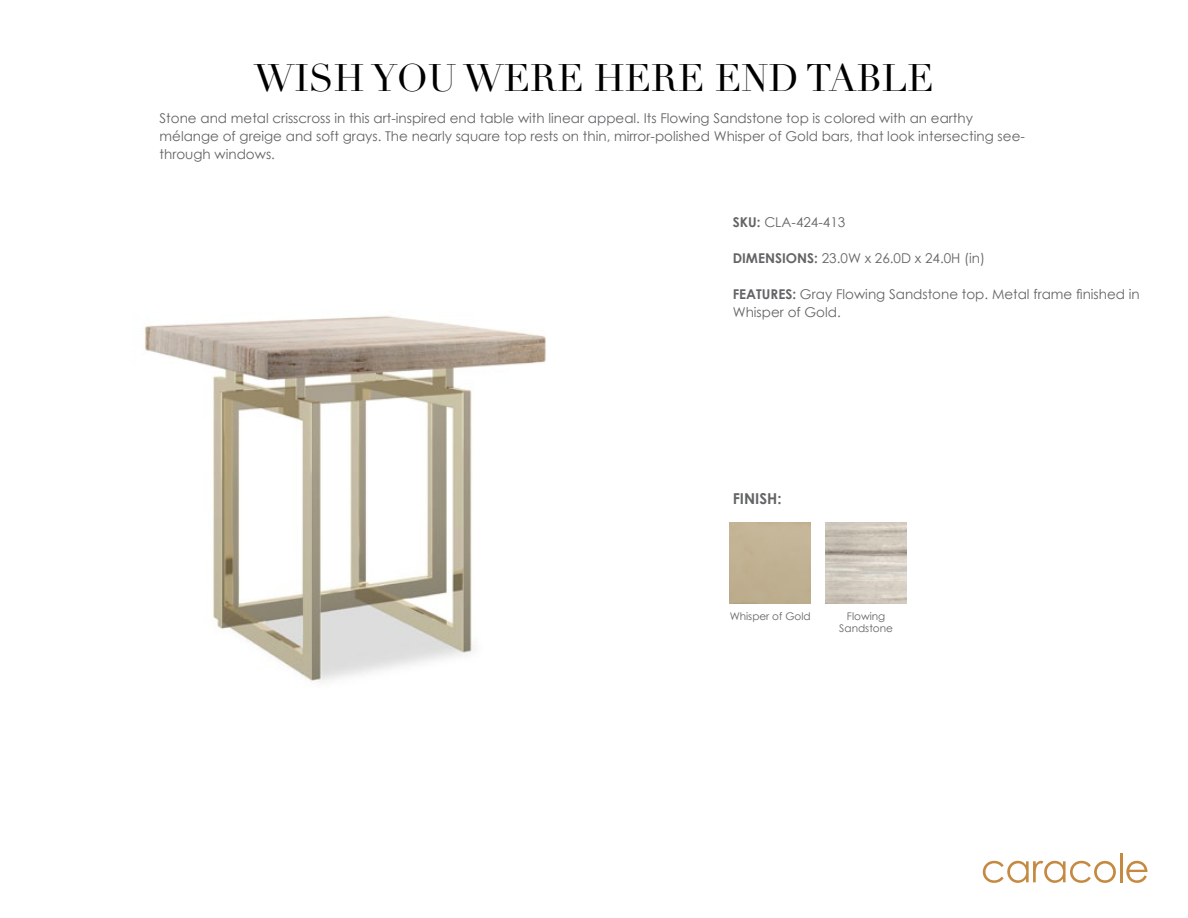
<style>
.page{position:relative;width:1188px;height:918px;background:#fff}
.page>*{position:absolute;margin:0;border:0;box-sizing:border-box;transform-origin:0 0}
.t1{font:37.5px "Didot";color:#000}
.t2{font:700 15px "Century Gothic";color:#636466}
.t3{font:13.5px/18px "Century Gothic";color:#636466}
.t4{font:10.5px/12px "Century Gothic";color:#636466;text-align:center}
.s1{font-weight:700}
</style>
<div class="page">
<img style="left:144px;top:315px;width:402px;height:367px">
<hr style="left:1120px;top:853px;width:2px;height:29px;background:#c58a42">
<svg style="left:1126px;top:861px;width:21px;height:22px"></svg>
<svg style="left:983px;top:861px;width:133px;height:22px"></svg>
<img style="left:826px;top:522px;width:81px;height:81px">
<h1 class="t1" style="left:254px;top:55px;width:681px">WISH YOU WERE HERE END TABLE</h1>
<p class="t3" style="left:160px;top:109px;width:867px">Stone and metal crisscross in this art-inspired end table with linear appeal. Its Flowing Sandstone top is colored with an earthy mélange of greige and soft grays. The nearly square top rests on thin, mirror-polished Whisper of Gold bars, that look intersecting see&shy;through windows.</p>
<p class="t3" style="left:733px;top:213px;width:114px"><span class="s1">SKU:</span> CLA-424-413</p>
<p class="t3" style="left:733px;top:249px;width:254px"><span class="s1">DIMENSIONS:</span> 23.0W x 26.0D x 24.0H (in)</p>
<p class="t3" style="left:733px;top:285px;width:409px"><span class="s1">FEATURES:</span> Gray Flowing Sandstone top. Metal frame finished in<br>Whisper of Gold.</p>
<p class="t2" style="left:733px;top:488px;width:50px">FINISH:</p>
<p class="t4" style="left:730px;top:610px;width:82px">Whisper of Gold</p>
<p class="t4" style="left:839px;top:610px;width:55px">Flowing<br>Sandstone</p>
</div>
